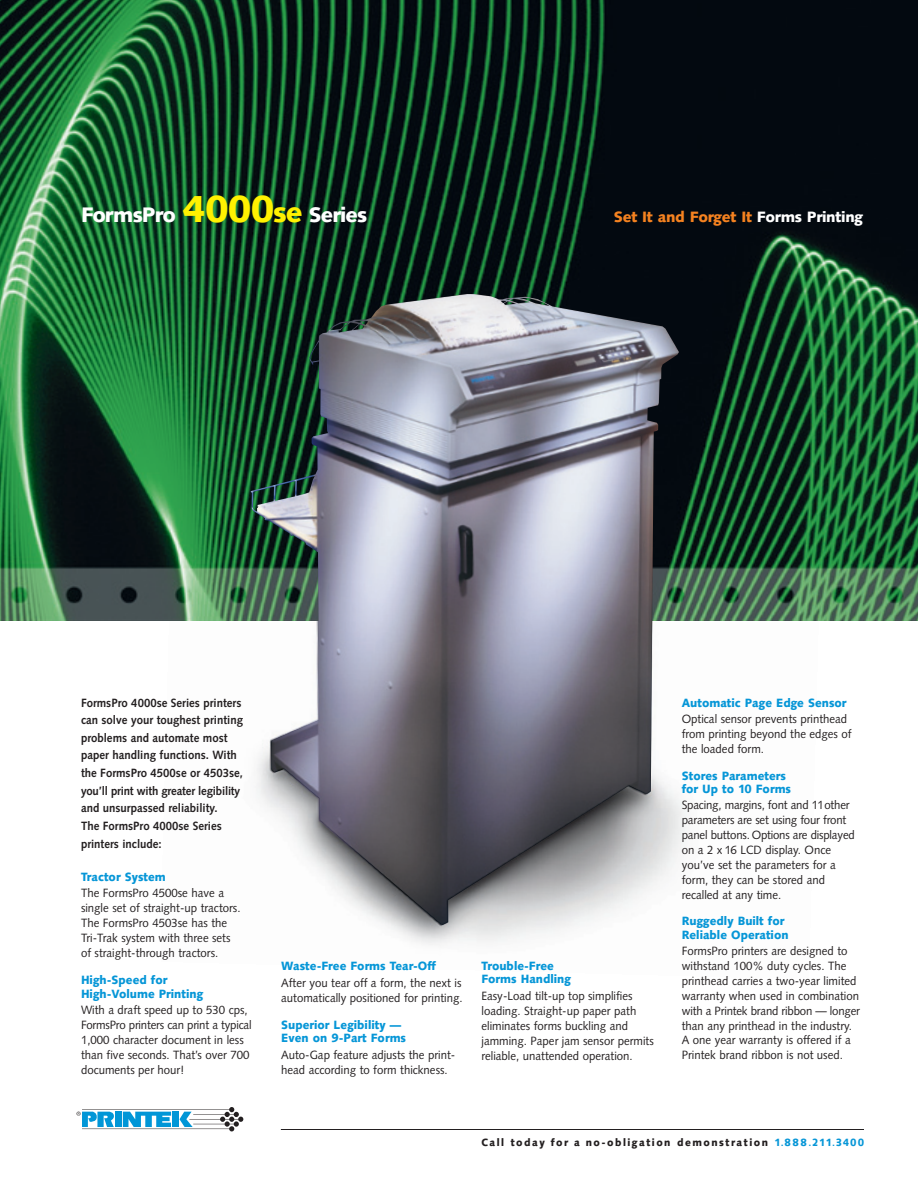
<style>
.page{position:relative;width:918px;height:1188px;background:#fff}
.page>*{position:absolute;margin:0;border:0;box-sizing:border-box;transform-origin:0 0}
.t1{font:900 21px "Syntax";letter-spacing:-.04em;color:#fff}
.t2{font:900 15px "Syntax";letter-spacing:-.02em;color:#f58220}
.t3{font:12px/14.9px "Syntax";color:#231f20;scale:.95 1}
.t4{font:700 12px/17.7px "Syntax";color:#231f20;scale:.95 1}
.t5{font:900 12px/13.5px "Syntax";color:#0696d7;scale:.95 1}
.t6{font:900 10.5px "Syntax";letter-spacing:.15em;color:#231f20;scale:.95 1}
.s1{font-size:37.5px;color:#fff101}
.s2{font-size:28.5px;color:#fff101}
.s3{color:#fff}
.s4{color:#0696d7}
.s5{font-size:7.5px;color:#0696d7}
</style>
<div class="page">
<img style="left:0;top:0;width:918px;height:621px">
<hr style="left:281px;top:1129px;width:583px;height:1px;background:#231f20">
<svg style="left:76px;top:1112px;width:38px;height:15px"></svg>
<div style="left:115px;top:1112px;width:6px;height:15px;background:#0196d7"></div>
<svg style="left:123px;top:1112px;width:48px;height:15px"></svg>
<div style="left:172px;top:1112px;width:7px;height:15px;background:#0196d7"></div>
<svg style="left:180px;top:1107px;width:63px;height:24px"></svg>
<img style="left:251px;top:294px;width:428px;height:631px">
<h1 class="t1" style="left:81px;top:206px;width:288px">FormsPro <span class="s1">4000</span><span class="s2">se</span> Series</h1>
<p class="t2" style="left:614px;top:210px;width:251px">Set It and Forget It <span class="s3">Forms Printing</span></p>
<p class="t4" style="left:81px;top:695px;width:172px">FormsPro 4000se Series printers can solve your toughest printing problems and automate most paper handling functions. With the FormsPro 4500se or 4503se, you’ll print with greater legibility and unsurpassed reliability.<br>The FormsPro 4000se Series printers include:</p>
<p class="t5" style="left:81px;top:871px;width:91px">Tractor System</p>
<p class="t3" style="left:81px;top:887px;width:169px">The FormsPro 4500se have a single set of straight-up tractors.<br>The FormsPro 4503se has the<br>Tri-Trak system with three sets of straight-through tractors.</p>
<p class="t5" style="left:81px;top:974px;width:130px">High-Speed for<br>High-Volume Printing</p>
<p class="t3" style="left:81px;top:1004px;width:181px">With a draft speed up to 530 cps,<br>FormsPro printers can print a typical<br>1,000 character document in less than five seconds. That’s over 700 documents per hour!</p>
<p class="t5" style="left:281px;top:960px;width:164px">Waste-Free Forms Tear-Off</p>
<p class="t3" style="left:281px;top:976px;width:192px">After you tear off a form, the next is automatically positioned for printing.</p>
<p class="t5" style="left:281px;top:1019px;width:133px">Superior Legibility —<br>Even on 9-Part Forms</p>
<p class="t3" style="left:281px;top:1048px;width:185px">Auto-Gap feature adjusts the print&shy;head according to form thickness.</p>
<p class="t5" style="left:482px;top:960px;width:96px">Trouble-Free<br>Forms Handling</p>
<p class="t3" style="left:482px;top:989px;width:183px">Easy-Load tilt-up top simplifies loading. Straight-up paper path eliminates forms buckling and jamming. Paper jam sensor permits reliable, unattended operation.</p>
<p class="t5" style="left:682px;top:697px;width:175px">Automatic Page Edge Sensor</p>
<p class="t3" style="left:682px;top:712px;width:180px">Optical sensor prevents printhead from printing beyond the edges of the loaded form.</p>
<p class="t5" style="left:682px;top:770px;width:117px">Stores Parameters for Up to 10 Forms</p>
<p class="t3" style="left:682px;top:799px;width:184px">Spacing, margins, font and 11other parameters are set using four front panel buttons. Options are displayed on a 2 x 16 LCD display. Once you’ve set the parameters for a form, they can be stored and recalled at any time.</p>
<p class="t5" style="left:682px;top:916px;width:114px">Ruggedly Built for<br>Reliable Operation</p>
<p class="t3" style="left:682px;top:945px;width:189px">FormsPro printers are designed to withstand 100% duty cycles. The printhead carries a two-year limited warranty when used in combination with a Printek brand ribbon — longer than any printhead in the industry.<br>A one year warranty is offered if a Printek brand ribbon is not used.</p>
<p class="t6" style="left:482px;top:1138px;width:404px">Call today for a no-obligation demonstration <span class="s4">1</span><span class="s5">.</span><span class="s4">888</span><span class="s5">.</span><span class="s4">211</span><span class="s5">.</span><span class="s4">3400</span></p>
</div>
